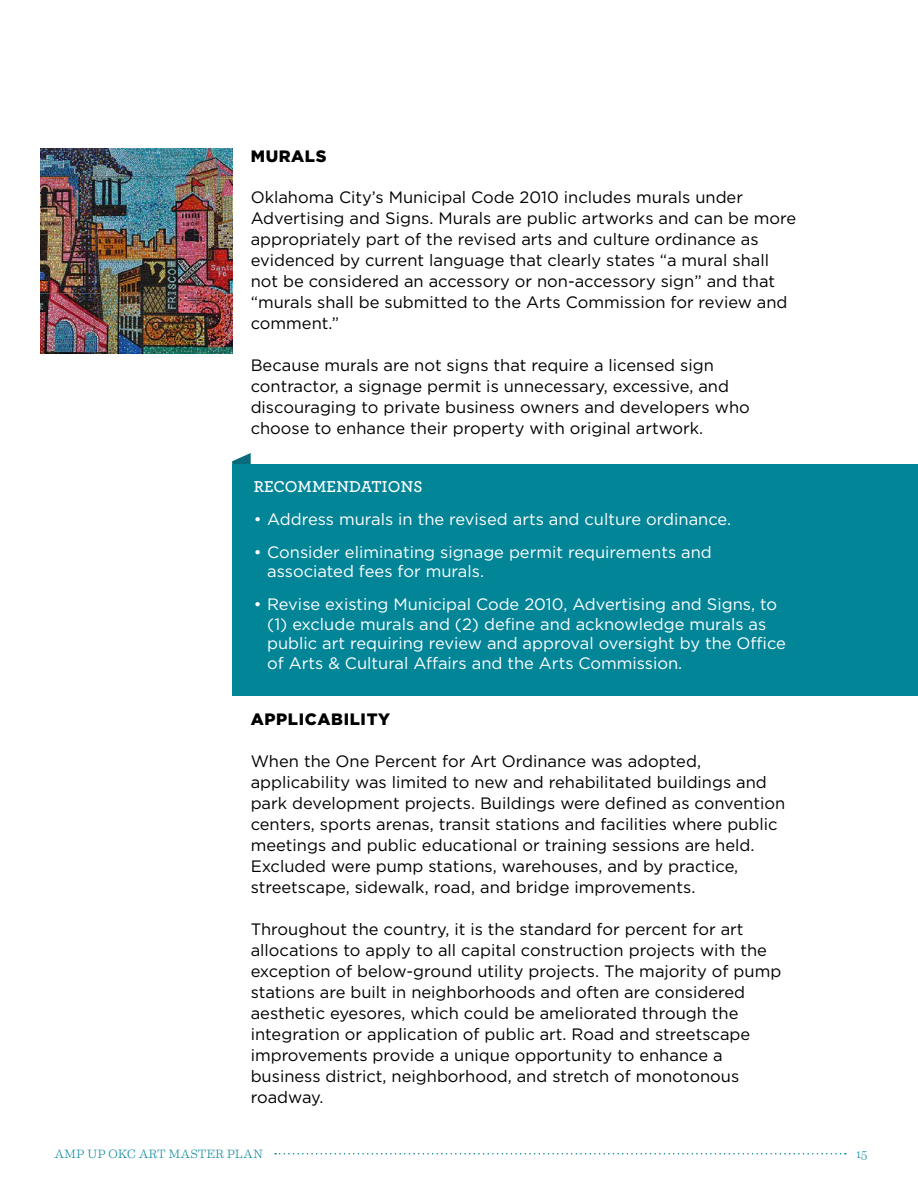
<style>
.page{position:relative;width:918px;height:1188px;background:#fff}
.page>*{position:absolute;margin:0;border:0;box-sizing:border-box;transform-origin:0 0}
.t1{font:16.5px/21px "Gotham";color:#000}
.t2{font:16.5px/19.5px "Gotham";color:#fff}
.t3{font:900 16.5px "Gotham";letter-spacing:.04em;color:#000}
.t4{font:600 16.5px "Archer Pro";letter-spacing:.01em;color:#fff}
.t5{font:300 12px "Eames Century Modern";letter-spacing:-.015em;color:#038598}
</style>
<div class="page">
<svg style="left:275px;top:1153px;width:571px;height:1px"></svg>
<svg style="left:232px;top:453px;width:19px;height:12px"></svg>
<div style="left:232px;top:465px;width:686px;height:231px;background:#038598"></div>
<img style="left:40px;top:148px;width:192px;height:206px">
<p class="t3" style="left:251px;top:145px;width:77px">MURALS</p>
<p class="t1" style="left:251px;top:186px;width:547px">Oklahoma City’s Municipal Code 2010 includes murals under Advertising and Signs. Murals are public artworks and can be more appropriately part of the revised arts and culture ordinance as evidenced by current language that clearly states “a mural shall not be considered an accessory or non-accessory sign” and that “murals shall be submitted to the Arts Commission for review and comment.”</p>
<p class="t1" style="left:251px;top:354px;width:501px">Because murals are not signs that require a licensed sign contractor, a signage permit is unnecessary, excessive, and discouraging to private business owners and developers who choose to enhance their property with original artwork.</p>
<p class="t4" style="left:254px;top:474px;width:170px">RECOMMENDATIONS</p>
<p class="t2" style="left:254px;top:509px;width:479px">• Address murals in the revised arts and culture ordinance.</p>
<p class="t2" style="left:267px;top:542px;width:446px;text-indent:-13px">• Consider eliminating signage permit requirements and associated fees for murals.</p>
<p class="t2" style="left:267px;top:594px;width:520px;text-indent:-13px">• Revise existing Municipal Code 2010, Advertising and Signs, to (1) exclude murals and (2) define and acknowledge murals as public art requiring review and approval oversight by the Office of Arts &amp; Cultural Affairs and the Arts Commission.</p>
<p class="t3" style="left:251px;top:708px;width:141px">APPLICABILITY</p>
<p class="t1" style="left:251px;top:750px;width:536px">When the One Percent for Art Ordinance was adopted, applicability was limited to new and rehabilitated buildings and park development projects. Buildings were defined as convention centers, sports arenas, transit stations and facilities where public meetings and public educational or training sessions are held.<br>Excluded were pump stations, warehouses, and by practice, streetscape, sidewalk, road, and bridge improvements.</p>
<p class="t1" style="left:251px;top:918px;width:532px">Throughout the country, it is the standard for percent for art allocations to apply to all capital construction projects with the exception of below-ground utility projects. The majority of pump stations are built in neighborhoods and often are considered aesthetic eyesores, which could be ameliorated through the integration or application of public art. Road and streetscape improvements provide a unique opportunity to enhance a business district, neighborhood, and stretch of monotonous roadway.</p>
<p class="t5" style="left:54px;top:1144px;width:211px">AMP UP OKC ART MASTER PLAN</p>
<p class="t5" style="left:856px;top:1144px;width:12px">15</p>
</div>
